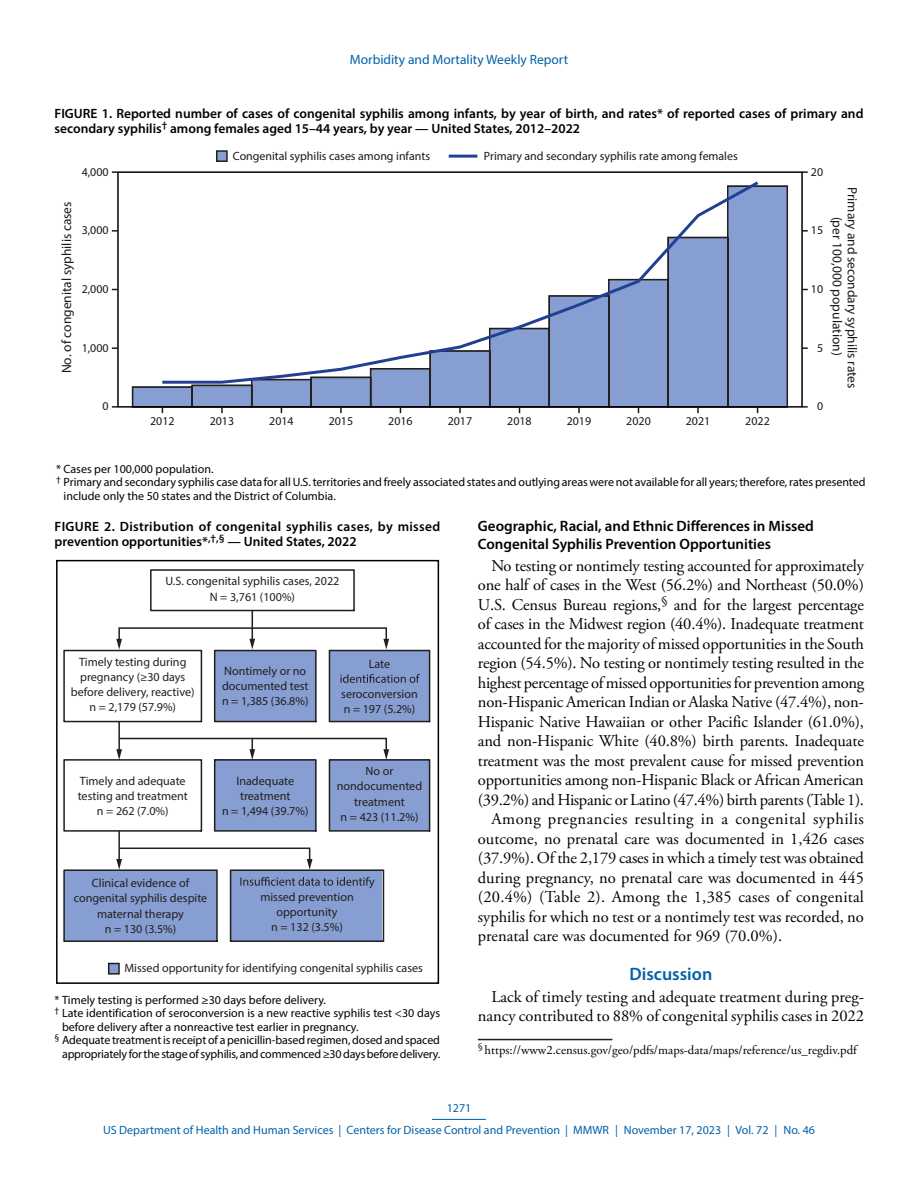
<style>
.page{position:relative;width:918px;height:1188px;background:#fff}
.page>*{position:absolute;margin:0;border:0;box-sizing:border-box;transform-origin:0 0}
.Heading_1{font:600 18px "Myriad Pro";color:#0061aa}
.Paragraph{font:16.5px/19.5px "Adobe Garamond Pro";color:#010203;text-align:justify}
.Heading_2{font:600 15px/18px "Myriad Pro";color:#010203}
.Figure_Title{font:600 13.5px/15px "Myriad Pro";color:#010203}
.Figure_Title-2{font:600 13.5px/15px "Myriad Pro";letter-spacing:.025em;color:#010203}
.t1{font:13.5px/15px "Myriad Pro";color:#191919;text-align:center}
.t2{font:13.5px "Myriad Pro";color:#0061aa}
.Footnote{font:12.75px "Adobe Garamond Pro";color:#010203}
.t3{font:12.15px/15.1px "Myriad Pro";color:#231f20;text-align:center}
.t4{font:12.15px "Myriad Pro";color:#221f1f}
.Figure_Footnote{font:12px/13.5px "Myriad Pro";letter-spacing:-.005em;color:#010203}
.t5{font:12px "Myriad Pro";color:#191919}
.t6{font:12px/21.8px "Myriad Pro";color:#0061aa;text-align:center}
</style>
<div class="page">
<hr style="left:432px;top:1119px;width:54px;height:1px;background:#0061aa">
<svg style="left:131px;top:185px;width:658px;height:221px"></svg>
<svg style="left:159px;top:181px;width:603px;height:204px"></svg>
<hr style="left:449px;top:155px;width:28px;height:3px;background:#233f94">
<div style="left:217px;top:151px;width:10px;height:10px;background:#869ed1"></div>
<div style="left:216px;top:150px;width:12px;height:12px;border:1px solid #231f20"></div>
<div style="left:117px;top:171px;width:686px;height:237px;border:1px solid #000"></div>
<div style="left:118px;top:627px;width:269px;height:15px;border:2px solid #231f20"></div>
<svg style="left:150px;top:569px;width:205px;height:42px"></svg>
<svg style="left:63px;top:639px;width:139px;height:84px"></svg>
<svg style="left:329px;top:639px;width:102px;height:84px;background:#8c9ec6"></svg>
<div style="left:109px;top:964px;width:10px;height:10px;background:#869ed1"></div>
<div style="left:108px;top:963px;width:12px;height:12px;border:2px solid #231f20"></div>
<hr style="left:252px;top:611px;width:1px;height:30px;background:#231f20">
<svg style="left:214px;top:639px;width:103px;height:84px;background:#90a3cb"></svg>
<hr style="left:118px;top:721px;width:2px;height:30px;background:#231f20">
<hr style="left:118px;top:831px;width:2px;height:30px;background:#231f20">
<svg style="left:63px;top:847px;width:321px;height:95px"></svg>
<svg style="left:63px;top:737px;width:368px;height:95px"></svg>
<div style="left:56px;top:560px;width:383px;height:424px;border:2px solid #000"></div>
<hr style="left:478px;top:1039px;width:134px;height:1px;background:#231f20">
<p class="t2" style="left:350px;top:51px;width:220px">Morbidity and Mortality Weekly Report</p>
<p class="Figure_Title" style="left:55px;top:106px;width:810px">FIGURE 1. Reported number of cases of congenital syphilis among infants, by year of birth, and rates* of reported cases of primary and secondary syphilis<sup>†</sup> among females aged 15–44 years, by year — United States, 2012–2022</p>
<p class="t5" style="left:233px;top:148px;width:199px">Congenital syphilis cases among infants</p>
<p class="t5" style="left:484px;top:148px;width:255px">Primary and secondary syphilis rate among females</p>
<p class="t5" style="left:82px;top:164px;width:28px">4,000</p>
<p class="t5" style="left:811px;top:164px;width:14px">20</p>
<p class="t1" style="left:59px;top:373px;width:173px;rotate:-90deg">No. of congenital syphilis cases</p>
<p class="t5" style="left:82px;top:223px;width:28px">3,000</p>
<p class="t5" style="left:82px;top:281px;width:28px">2,000</p>
<p class="t5" style="left:82px;top:340px;width:28px">1,000</p>
<p class="t1" style="left:860px;top:187px;width:203px;rotate:90deg">Primary and secondary syphilis rates (per 100,000 population)</p>
<p class="t5" style="left:811px;top:223px;width:14px">15</p>
<p class="t5" style="left:811px;top:281px;width:14px">10</p>
<p class="t5" style="left:817px;top:340px;width:8px">5</p>
<p class="t5" style="left:103px;top:399px;width:8px">0</p>
<p class="t5" style="left:817px;top:399px;width:8px">0</p>
<p class="t5" style="left:150px;top:414px;width:26px">2012</p>
<p class="t5" style="left:210px;top:414px;width:26px">2013</p>
<p class="t5" style="left:269px;top:414px;width:26px">2014</p>
<p class="t5" style="left:329px;top:414px;width:26px">2015</p>
<p class="t5" style="left:388px;top:414px;width:26px">2016</p>
<p class="t5" style="left:448px;top:414px;width:26px">2017</p>
<p class="t5" style="left:507px;top:414px;width:26px">2018</p>
<p class="t5" style="left:567px;top:414px;width:26px">2019</p>
<p class="t5" style="left:626px;top:414px;width:26px">2020</p>
<p class="t5" style="left:686px;top:414px;width:26px">2021</p>
<p class="t5" style="left:745px;top:414px;width:26px">2022</p>
<p class="Figure_Footnote" style="left:56px;top:462px;width:159px">* Cases per 100,000 population.</p>
<p class="Figure_Footnote" style="left:64px;top:475px;width:803px;text-indent:-8px"><sup>†</sup> Primary and secondary syphilis case data for all U.S. territories and freely associated states and outlying areas were not available for all years; therefore, rates presented include only the 50 states and the District of Columbia.</p>
<p class="Figure_Title-2" style="left:55px;top:518px;width:387px">FIGURE 2. Distribution of congenital syphilis cases, by missed prevention opportunities*<sup>,†,§</sup> — United States, 2022</p>
<p class="t3" style="left:165px;top:574px;width:176px">U.S. congenital syphilis cases, 2022<br>N = 3,761 (100%)</p>
<h2 class="Heading_2" style="left:478px;top:517px;width:338px">Geographic, Racial, and Ethnic Differences in Missed<br>Congenital Syphilis Prevention Opportunities</h2>
<p class="Paragraph" style="left:478px;top:556px;width:388px;text-indent:14px">No testing or nontimely testing accounted for approximately one half of cases in the West (56.2%) and Northeast (50.0%)<br>U.S. Census Bureau regions,<sup>§</sup> and for the largest percentage of cases in the Midwest region (40.4%). Inadequate treatment accounted for the majority of missed opportunities in the South region (54.5%). No testing or nontimely testing resulted in the highest percentage of missed opportunities for prevention among non-Hispanic American Indian or Alaska Native (47.4%), non-Hispanic Native Hawaiian or other Pacific Islander (61.0%), and non-Hispanic White (40.8%) birth parents. Inadequate treatment was the most prevalent cause for missed prevention opportunities among non-Hispanic Black or African American (39.2%) and Hispanic or Latino (47.4%) birth parents (Table 1).</p>
<p class="Paragraph" style="left:478px;top:810px;width:388px;text-indent:13px">Among pregnancies resulting in a congenital syphilis outcome, no prenatal care was documented in 1,426 cases (37.9%). Of the 2,179 cases in which a timely test was obtained during pregnancy, no prenatal care was documented in 445 (20.4%) (Table 2). Among the 1,385 cases of congenital syphilis for which no test or a nontimely test was recorded, no prenatal care was documented for 969 (70.0%).</p>
<h1 class="Heading_1" style="left:630px;top:963px;width:84px">Discussion</h1>
<p class="Paragraph" style="left:478px;top:988px;width:388px;text-align:right">Lack of timely testing and adequate treatment during preg&shy;nancy contributed to 88% of congenital syphilis cases in 2022</p>
<p class="Footnote" style="left:478px;top:1042px;width:380px"><sup>§</sup> https://www2.census.gov/geo/pdfs/maps-data/maps/reference/us_regdiv.pdf</p>
<p class="t3" style="left:71px;top:654px;width:125px">Timely testing during pregnancy (≥30 days before delivery, reactive) n = 2,179 (57.9%)</p>
<p class="t3" style="left:369px;top:656px;width:23px">Late</p>
<p class="t3" style="left:341px;top:686px;width:78px;text-align:left">seroconversion n = 197 (5.2%)</p>
<p class="t3" style="left:222px;top:663px;width:88px;text-align:left">Nontimely or no documented test n = 1,385 (36.8%)</p>
<p class="t3" style="left:222px;top:773px;width:88px">Inadequate treatment<br>n = 1,494 (39.7%)</p>
<p class="t3" style="left:337px;top:763px;width:87px">No or nondocumented treatment<br>n = 423 (11.2%)</p>
<p class="t3" style="left:78px;top:773px;width:112px">Timely and adequate testing and treatment n = 262 (7.0%)</p>
<p class="t3" style="left:74px;top:875px;width:135px">Clinical evidence of congenital syphilis despite maternal therapy<br>n = 130 (3.5%)</p>
<p class="t3" style="left:260px;top:889px;width:95px">missed prevention opportunity<br>n = 132 (3.5%)</p>
<p class="t4" style="left:124px;top:961px;width:300px">Missed opportunity for identifying congenital syphilis cases</p>
<p class="Figure_Footnote" style="left:55px;top:993px;width:273px">* Timely testing is performed ≥30 days before delivery.</p>
<p class="Figure_Footnote" style="left:62px;top:1006px;width:379px;text-indent:-8px"><sup>†</sup> Late identification of seroconversion is a new reactive syphilis test &lt;30 days before delivery after a nonreactive test earlier in pregnancy.</p>
<p class="Figure_Footnote" style="left:55px;top:1033px;width:387px;text-align:right"><sup>§</sup> Adequate treatment is receipt of a penicillin-based regimen, dosed and spaced appropriately for the stage of syphilis, and commenced ≥30 days before delivery.</p>
<p class="t6" style="left:103px;top:1097px;width:713px">1271<br>US Department of Health and Human Services | Centers for Disease Control and Prevention | MMWR | November 17, 2023 | Vol. 72 | No. 46</p>
</div>
